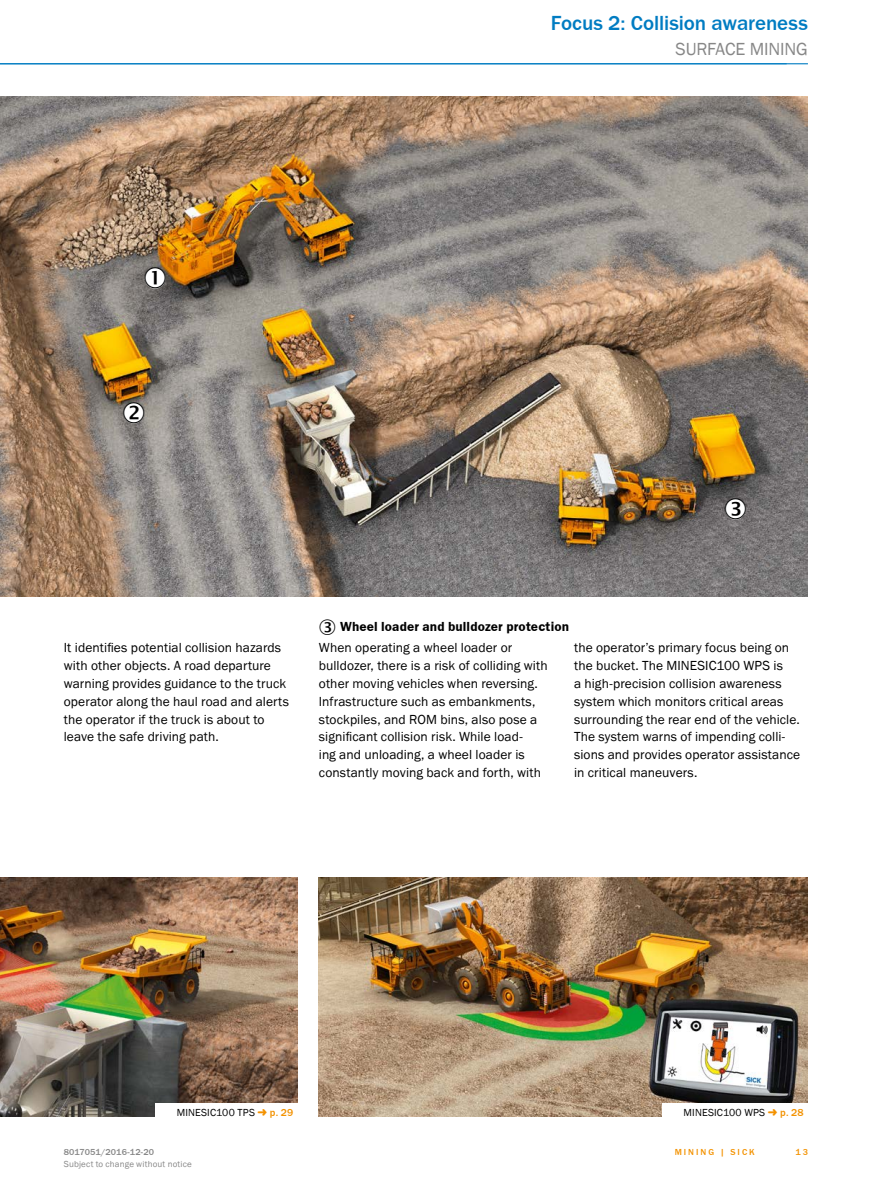
<style>
.page{position:relative;width:893px;height:1188px;background:#fff}
.page>*{position:absolute;margin:0;border:0;box-sizing:border-box;transform-origin:0 0}
.t1{font:500 21px "SICK Franklin";letter-spacing:-.005em;color:#007cc2}
.t2{font:18px "SICK Franklin";color:#878787}
.t3{font:13.5px/17.9px "SICK Franklin";letter-spacing:.005em;color:#000}
.t4{font:700 13.5px/20.9px "SICK Franklin";letter-spacing:.01em;color:#000}
.t5{font:10.5px "SICK Franklin";letter-spacing:.015em;color:#000}
.t6{font:500 10.5px "SICK Franklin";color:#f39200}
.t7{font:9px "SICK Franklin";letter-spacing:.02em;color:#878787}
.t8{font:500 9px "SICK Franklin";letter-spacing:.015em;color:#878787}
.t9{font:500 9px "SICK Franklin";letter-spacing:.225em;color:#f39200}
.s1{font-weight:400}
</style>
<div class="page">
<hr style="left:0;top:63px;width:808px;height:1px;background:#007cc2">
<img style="left:0;top:97px;width:808px;height:499px">
<img style="left:0;top:878px;width:298px;height:239px">
<div style="left:155px;top:1104px;width:147px;height:16px;background:#fff"></div>
<img style="left:319px;top:878px;width:489px;height:239px">
<div style="left:662px;top:1104px;width:150px;height:16px;background:#fff"></div>
<svg style="left:145px;top:268px;width:21px;height:21px"></svg>
<svg style="left:123px;top:402px;width:22px;height:22px"></svg>
<svg style="left:725px;top:498px;width:21px;height:22px"></svg>
<h1 class="t1" style="left:551px;top:10px;width:259px">Focus 2: Collision awareness</h1>
<h2 class="t2" style="left:676px;top:38px;width:13px">Surface</h2>
<h2 class="t2" style="left:750px;top:38px;width:10px">mining</h2>
<p class="t3" style="left:64px;top:639px;width:227px">It identifies potential collision hazards with other objects. A road departure warning provides guidance to the truck operator along the haul road and alerts the operator if the truck is about to leave the safe driving path.</p>
<p class="t4" style="left:319px;top:616px;width:252px">✓ Wheel loader and bulldozer protection<br><span class="s1">When operating a wheel loader or</span></p>
<p class="t3" style="left:319px;top:657px;width:230px">bulldozer, there is a risk of colliding with other moving vehicles when reversing.<br>Infrastructure such as embankments, stockpiles, and ROM bins, also pose a significant collision risk. While load-<br>ing and unloading, a wheel loader is constantly moving back and forth, with</p>
<p class="t3" style="left:574px;top:639px;width:228px">the operator’s primary focus being on the bucket. The MINESIC100 WPS is<br>a high-precision collision awareness system which monitors critical areas surrounding the rear end of the vehicle.<br>The system warns of impending colli&shy;sions and provides operator assistance in critical maneuvers.</p>
<p class="t5" style="left:177px;top:1106px;width:80px">MINESIC100 TPS</p>
<p class="t6" style="left:270px;top:1106px;width:25px">p. 29</p>
<p class="t5" style="left:684px;top:1106px;width:83px">MINESIC100 WPS</p>
<p class="t6" style="left:780px;top:1106px;width:25px">p. 28</p>
<p class="t8" style="left:64px;top:1146px;width:92px">8017051/2016-12-20</p>
<p class="t9" style="left:675px;top:1146px;width:82px">Mi ni ng | SICK</p>
<p class="t9" style="left:795px;top:1146px;width:14px">13</p>
<p class="t7" style="left:64px;top:1159px;width:130px">Subject to change without notice</p>
</div>
